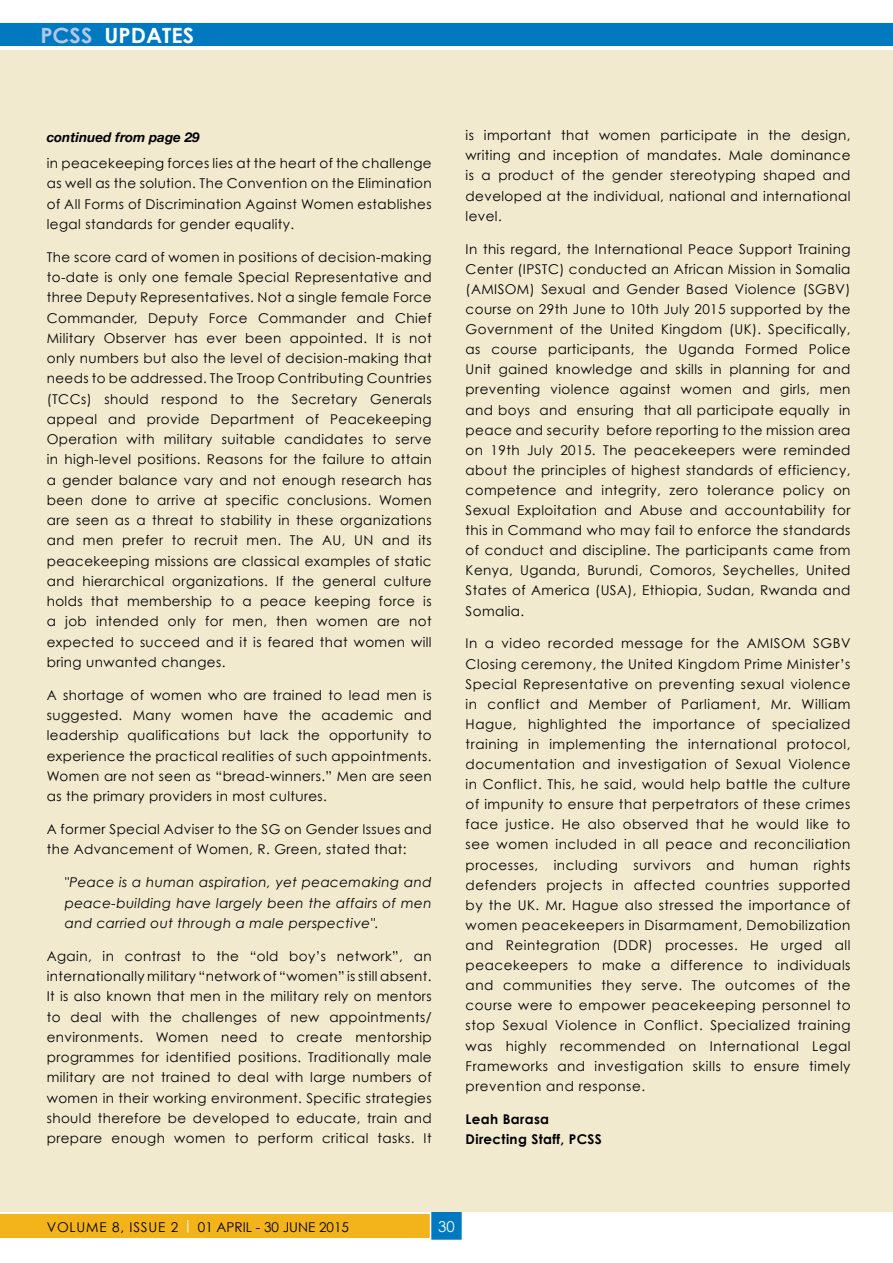
<style>
.page{position:relative;width:893px;height:1263px;background:#fff}
.page>*{position:absolute;margin:0;border:0;box-sizing:border-box;transform-origin:0 0}
.t1{font:700 21px "Century Gothic";color:#fff;scale:1.04 1}
.t2{font:15px "Century Gothic";color:#fff}
.t3{font:13.5px/20.2px "Century Gothic";letter-spacing:.03em;color:#000;text-align:justify}
.t4{font:italic 13.5px/20.2px "Century Gothic";letter-spacing:.03em;color:#000;text-align:justify}
.t5{font:13.5px "Century Gothic";color:#000}
.t6{font:700 13.5px/20.2px "Century Gothic";letter-spacing:.025em;color:#000}
.t7{font:italic 700 13.5px "Helvetica Neue";color:#000}
.s1{color:#b1c9e8}
.s2{color:#fff}
</style>
<div class="page">
<div style="left:0;top:1214px;width:462px;height:24px;background:#f2b31b"></div>
<div style="left:0;top:23px;width:893px;height:23px;background:#0079c1"></div>
<div style="left:430px;top:1210px;width:33px;height:31px;background:#0079c1;border:2px solid #fff"></div>
<div style="left:0;top:50px;width:893px;height:1161px;background:#f2eacf"></div>
<h1 class="t1" style="left:40px;top:22px;width:149px"><span class="s1">PCSS</span> UPDATES</h1>
<p class="t7" style="left:47px;top:129px;width:155px">continued from page 29</p>
<p class="t3" style="left:47px;top:153px;width:386px">in peacekeeping forces lies at the heart of the challenge as well as the solution. The Convention on the Elimination of All Forms of Discrimination Against Women establishes legal standards for gender equality.</p>
<p class="t3" style="left:47px;top:247px;width:386px">The score card of women in positions of decision-making to-date is only one female Special Representative and three Deputy Representatives. Not a single female Force Commander, Deputy Force Commander and Chief Military Observer has ever been appointed. It is not only numbers but also the level of decision-making that needs to be addressed. The Troop Contributing Countries (TCCs) should respond to the Secretary Generals appeal and provide Department of Peacekeeping Operation with military suitable candidates to serve in high-level positions. Reasons for the failure to attain a gender balance vary and not enough research has been done to arrive at specific conclusions. Women are seen as a threat to stability in these organizations and men prefer to recruit men. The AU , U N and its peacekeeping missions are classical examples of static and hierarchical organizations. If the general culture holds that membership to a peace keeping force is a job intended only for men, then women are not expected to succeed and it is feared that women will bring unwanted changes.</p>
<p class="t3" style="left:47px;top:685px;width:386px">A shortage of women who are trained to lead men is suggested. Many women have the academic and leadership qualifications but lack the opportunity to experience the practical realities of such appointments.<br>Women are not seen as “bread-winners.” Men are seen as the primary providers in most cultures.</p>
<p class="t3" style="left:47px;top:819px;width:386px">A former Special Adviser to the SG on Gender Issues and the Advancement of Women, R. Green, stated that:</p>
<p class="t4" style="left:65px;top:872px;width:368px">"Peace is a human aspiration, yet peacemaking and peace-building have largely been the affairs of men and carried out through a male perspective".</p>
<p class="t3" style="left:47px;top:946px;width:386px">Again, in contrast to the “old boy’s network”, an internationally military “network of “women” is still absent.<br>It is also known that men in the military rely on mentors to deal with the challenges of new appointments/ environments. Women need to create mentorship programmes for identified positions. Traditionally male military are not trained to deal with large numbers of women in their working environment. Specific strategies should therefore be developed to educate, train and prepare enough women to perform critical tasks. It</p>
<p class="t3" style="left:466px;top:125px;width:386px">is important that women participate in the design, writing and inception of mandates. Male dominance is a product of the gender stereotyping shaped and developed at the individual, national and international level.</p>
<p class="t3" style="left:466px;top:239px;width:387px">In this regard, the International Peace Support Training Center (IPSTC) conducted an African Mission in Somalia (AMISOM) Sexual and Gender Based Violence (SGBV) course on 29th June to 10th July 2015 supported by the Government of the U nited Kingdom (U K). Specifically, as course participants, the U ganda Formed Police U nit gained knowledge and skills in planning for and preventing violence against women and girls, men and boys and ensuring that all participate equally in peace and security before reporting to the mission area on 19th July 2015. The peacekeepers were reminded about the principles of highest standards of efficiency, competence and integrity, zero tolerance policy on Sexual Exploitation and Abuse and accountability for this in Command who may fail to enforce the standards of conduct and discipline. The participants came from Kenya, Uganda, Burundi, Comoros, Seychelles, U nited States of America (USA), Ethiopia, Sudan, Rwanda and Somalia.</p>
<p class="t3" style="left:466px;top:633px;width:386px">In a video recorded message for the AMISOM SGBV Closing ceremony, the U nited Kingdom Prime Minister’s Special Representative on preventing sexual violence in conflict and Member of Parliament, Mr. William Hague, highlighted the importance of specialized training in implementing the international protocol, documentation and investigation of Sexual Violence in Conflict. This, he said, would help battle the culture of impunity to ensure that perpetrators of these crimes face justice. He also observed that he would like to see women included in all peace and reconciliation processes, including survivors and human rights defenders projects in affected countries supported by the U K. Mr. Hague also stressed the importance of women peacekeepers in Disarmament, Demobilization and Reintegration (DDR</p>
<p class="t3" style="left:466px;top:935px;width:386px;text-indent:182px">) processes. He urged all peacekeepers to make a difference to individuals and communities they serve. The outcomes of the course were to empower peacekeeping personnel to stop Sexual Violence in Conflict. Specialized training was highly recommended on International Legal Frameworks and investigation skills to ensure timely prevention and response.</p>
<p class="t6" style="left:466px;top:1108px;width:138px">Leah Barasa<br>Directing Staff, PCSS</p>
<p class="t5" style="left:47px;top:1218px;width:304px">Volume 8, Issue 2 <span class="s2">|</span> 01 APRIL - 30 JUNE 2015</p>
<p class="t2" style="left:438px;top:1217px;width:18px">30</p>
</div>
